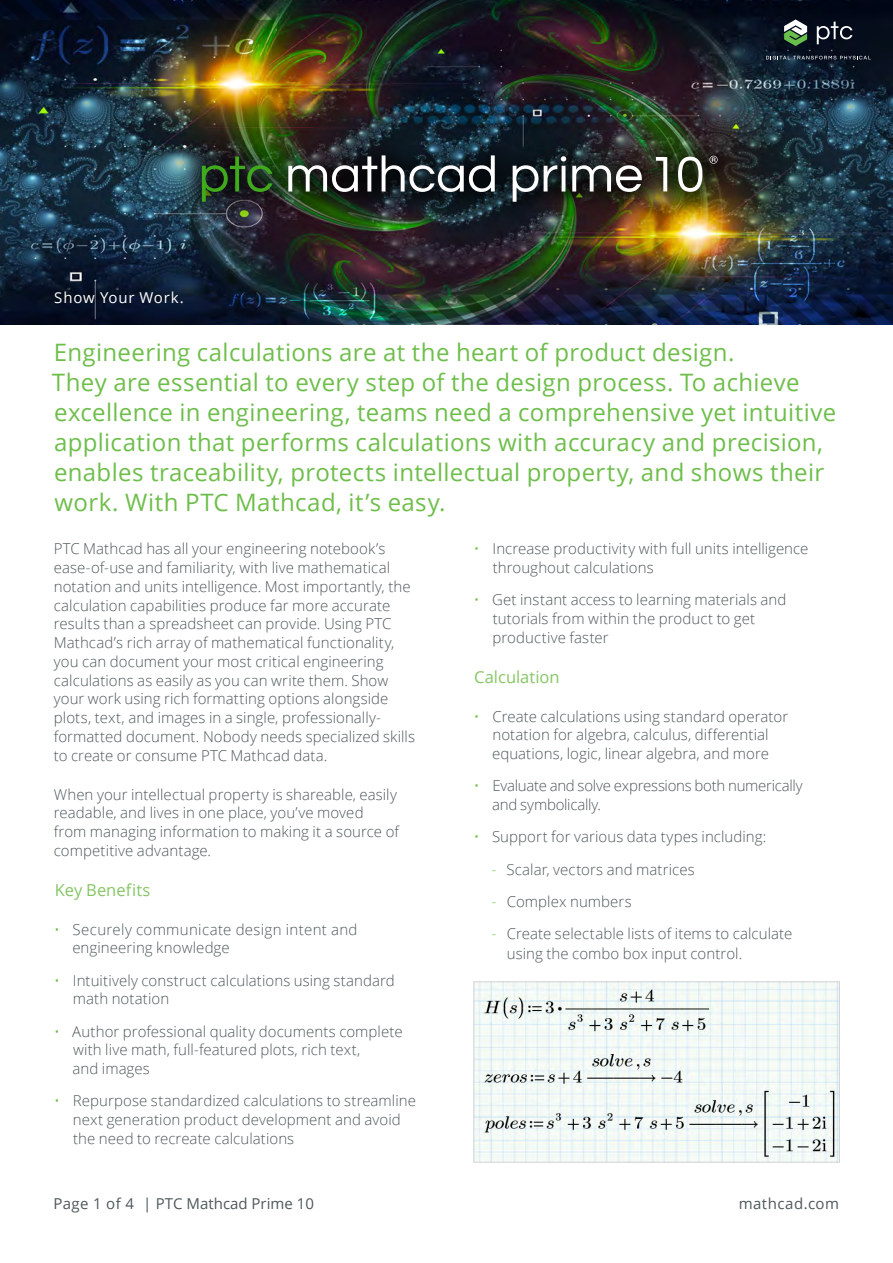
<style>
.page{position:relative;width:893px;height:1263px;background:#fff}
.page>*{position:absolute;margin:0;border:0;box-sizing:border-box;transform-origin:0 0}
.t1{font:24px/30px "Open Sans";letter-spacing:.015em;color:#6ebe4b}
.t2{font:16.5px "Open Sans";letter-spacing:.005em;color:#85c664}
.t3{font:300 15px/18.8px "Open Sans";letter-spacing:.005em;color:#4e585a}
.t4{font:300 15px/18.8px "Open Sans";letter-spacing:-.02em;color:#4e585a}
.t5{font:15px "Open Sans";color:#4e585a}
.t6{font:15px "Open Sans";letter-spacing:.055em;color:#fff}
.t7{font:15px "Open Sans";letter-spacing:.03em;color:#4e585a}
.s1{color:#6ebe4b}
</style>
<div class="page">
<img style="left:0;top:0;width:893px;height:324px">
<svg style="left:0;top:0;width:272px;height:20px;background:#081020"></svg>
<svg style="left:784px;top:19px;width:23px;height:27px"></svg>
<svg style="left:817px;top:22px;width:35px;height:22px"></svg>
<svg style="left:766px;top:56px;width:105px;height:3px"></svg>
<img style="left:311px;top:294px;width:582px;height:30px">
<div style="left:179px;top:133px;width:563px;height:94px;background:#000;opacity:.75"></div>
<svg style="left:202px;top:156px;width:70px;height:46px;background:#23411f"></svg>
<img style="left:288px;top:155px;width:207px;height:37px">
<svg style="left:513px;top:165px;width:25px;height:37px"></svg>
<svg style="left:544px;top:156px;width:22px;height:35px"></svg>
<svg style="left:572px;top:165px;width:70px;height:27px"></svg>
<svg style="left:709px;top:156px;width:9px;height:8px"></svg>
<svg style="left:656px;top:157px;width:11px;height:34px"></svg>
<svg style="left:678px;top:157px;width:24px;height:35px"></svg>
<img style="left:475px;top:983px;width:363px;height:177px">
<div style="left:473px;top:981px;width:367px;height:181px;border:1px solid #d1d3d4"></div>
<p class="t6" style="left:54px;top:287px;width:131px">Show Your Work.</p>
<p class="t1" style="left:52px;top:336px;width:786px">Engineering calculations are at the heart of product design.<br>They are essential to every step of the design process. To achieve excellence in engineering, teams need a comprehensive yet intuitive application that performs calculations with accuracy and precision, enables traceability, protects intellectual property, and shows their work. With PTC Mathcad, it’s easy.</p>
<p class="t3" style="left:54px;top:539px;width:363px">PTC Mathcad has all your engineering notebook’s ease-of-use and familiarity, with live mathematical notation and units intelligence. Most importantly, the calculation capabilities produce far more accurate results than a spreadsheet can provide. Using PTC Mathcad’s rich array of mathematical functionality, you can document your most critical engineering calculations as easily as you can write them. Show your work using rich formatting options alongside plots, text, and images in a single, professionally&shy;formatted document. Nobody needs specialized skills to create or consume PTC Mathcad data.</p>
<p class="t3" style="left:54px;top:784px;width:347px">When your intellectual property is shareable, easily readable, and lives in one place, you’ve moved from managing information to making it a source of competitive advantage.</p>
<p class="t2" style="left:55px;top:878px;width:97px">Key Benefits</p>
<p class="t3" style="left:72px;top:919px;width:287px;text-indent:-18px"><span class="s1">•</span> Securely communicate design intent and engineering knowledge</p>
<p class="t3" style="left:73px;top:970px;width:324px;text-indent:-19px"><span class="s1">•</span> Intuitively construct calculations using standard math notation</p>
<p class="t3" style="left:73px;top:1021px;width:332px;text-indent:-18px"><span class="s1">•</span> Author professional quality documents complete with live math, full-featured plots, rich text,<br>and images</p>
<p class="t3" style="left:73px;top:1091px;width:345px;text-indent:-19px"><span class="s1">•</span> Repurpose standardized calculations to streamline next generation product development and avoid the need to recreate calculations</p>
<p class="t3" style="left:493px;top:539px;width:317px;text-indent:-19px"><span class="s1">•</span> Increase productivity with full units intelligence throughout calculations</p>
<p class="t3" style="left:492px;top:590px;width:296px;text-indent:-19px"><span class="s1">•</span> Get instant access to learning materials and tutorials from within the product to get productive faster</p>
<p class="t2" style="left:474px;top:665px;width:87px">Calculation</p>
<p class="t3" style="left:474px;top:706px;width:316px;text-align:center"><span class="s1">•</span> Create calculations using standard operator notation for algebra, calculus, differential equations, logic, linear algebra, and more</p>
<p class="t4" style="left:492px;top:776px;width:312px;text-indent:-18px"><span class="s1">•</span> Evaluate and solve expressions both numerically and symbolically.</p>
<p class="t3" style="left:474px;top:827px;width:294px"><span class="s1">•</span> Support for various data types including:</p>
<p class="t3" style="left:492px;top:859px;width:205px"><span class="s1">-</span> Scalar, vectors and matrices</p>
<p class="t3" style="left:492px;top:892px;width:142px"><span class="s1">-</span> Complex numbers</p>
<p class="t3" style="left:507px;top:923px;width:287px;line-height:19.5px;text-indent:-15px"><span class="s1">-</span> Create selectable lists of items to calculate using the combo box input control.</p>
<p class="t5" style="left:53px;top:1193px;width:262px">Page 1 of 4 | PTC Mathcad Prime 10</p>
<p class="t7" style="left:739px;top:1193px;width:102px">mathcad.com</p>
</div>
